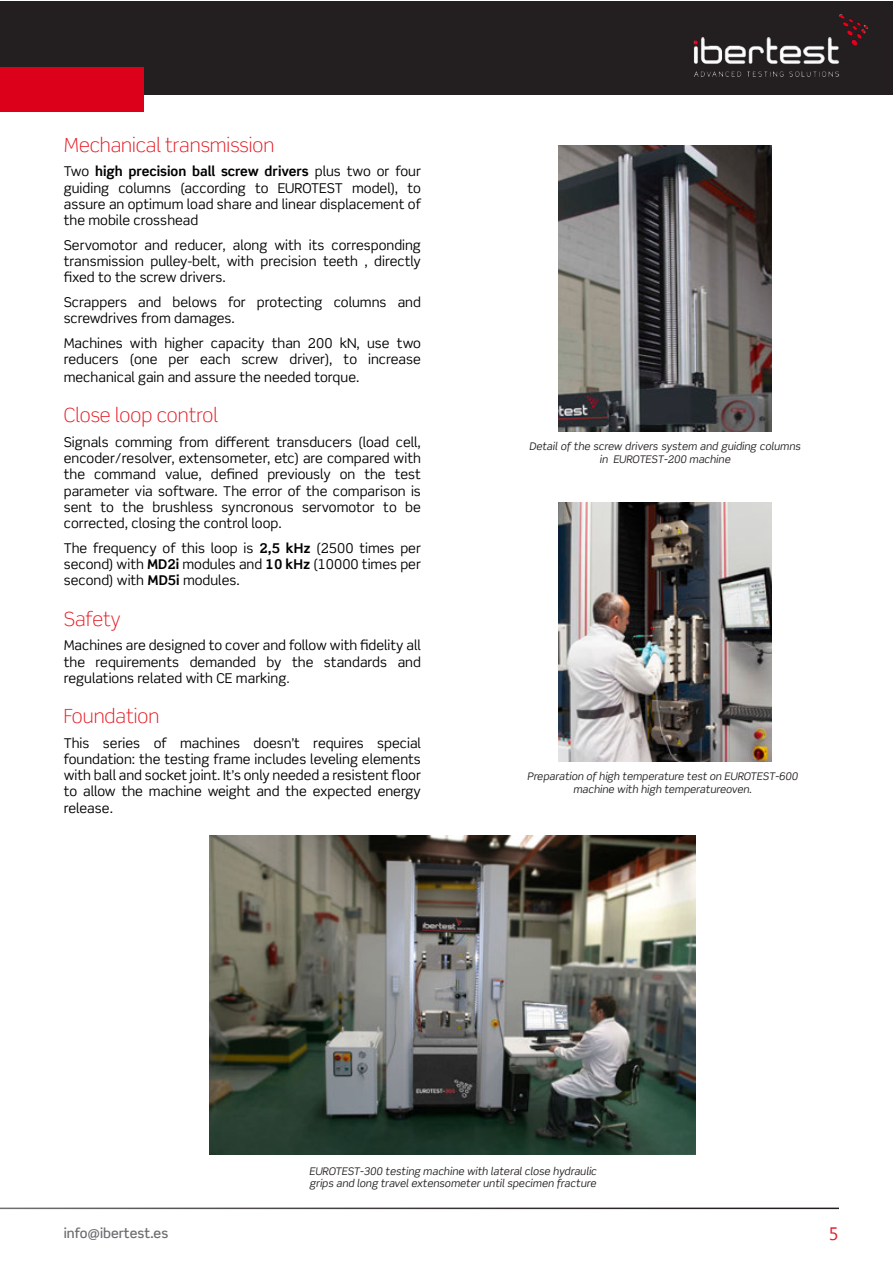
<style>
.page{position:relative;width:893px;height:1263px;background:#fff}
.page>*{position:absolute;margin:0;border:0;box-sizing:border-box;transform-origin:0 0}
.t1{font:300 19.5px "Scene Std";color:#e51a23}
.t2{font:18px "Myanmar Text";color:#e51a23}
.t3{font:13.5px/16.2px "Scene Std";color:#000;text-align:justify}
.t4{font:500 13.5px "Scene Std";color:#6c6d70}
.t5{font:italic 10.5px/12.6px "Scene Std";color:#231f20;text-align:center}
.s1{font-weight:700}
.s2{color:#231f20}
</style>
<div class="page">
<div style="left:0;top:1px;width:893px;height:94px;background:#231f20"></div>
<hr style="left:0;top:1207px;width:839px;height:2px;background:#231f20">
<img style="left:693px;top:14px;width:175px;height:63px">
<div style="left:0;top:67px;width:144px;height:45px;background:#dc001b"></div>
<img style="left:558px;top:146px;width:214px;height:286px">
<img style="left:558px;top:503px;width:213px;height:258px">
<img style="left:210px;top:835px;width:486px;height:319px">
<h1 class="t1" style="left:64px;top:133px;width:212px">Mechanical transmission</h1>
<p class="t3" style="left:64px;top:163px;width:359px">Two <span class="s1">high precision ball screw drivers</span> plus two or four guiding columns (according to EUROTEST model), to assure an optimum load share and linear displacement of the mobile crosshead</p>
<p class="t3" style="left:64px;top:237px;width:359px">Servomotor and reducer, along with its corresponding transmission pulley-belt, with precision teeth , directly fixed to the screw drivers.</p>
<p class="t3" style="left:64px;top:294px;width:359px">Scrappers and belows for protecting columns and screwdrives from damages.</p>
<p class="t3" style="left:64px;top:335px;width:359px">Machines with higher capacity than 200 kN, use two reducers (one per each screw driver), to increase</p>
<p class="t3" style="left:64px;top:369px;width:297px">mechanical gain and assure the needed torque.</p>
<h1 class="t1" style="left:64px;top:404px;width:155px">Close loop control</h1>
<p class="t3" style="left:64px;top:434px;width:359px">Signals comming from different transducers (load cell, encoder/resolver, extensometer, etc) are compared with the command value, defined previously on the test parameter via software. The error of the comparison is sent to the brushless syncronous servomotor to be corrected, closing the control loop.</p>
<p class="t3" style="left:64px;top:540px;width:359px">The frequency of this loop is <span class="s1">2,5 kHz</span> (2500 times per second) with <span class="s1">MD2i</span> modules and <span class="s1">10 kHz</span> (10000 times per second) with <span class="s1">MD5i</span> modules.</p>
<h1 class="t1" style="left:64px;top:607px;width:58px">Safety</h1>
<p class="t3" style="left:64px;top:637px;width:359px">Machines are designed to cover and follow with fidelity all the requirements demanded by the standards and regulations related with CE marking<span class="s2">.</span></p>
<h1 class="t1" style="left:64px;top:704px;width:97px">Foundation</h1>
<p class="t3" style="left:64px;top:735px;width:359px">This series of machines doesn’t requires special foundation: the testing frame includes leveling elements with ball and socket joint. It’s only needed a resistent floor to allow the machine weight and the expected energy release.</p>
<p class="t5" style="left:529px;top:440px;width:273px">Detail of the screw drivers system and guiding columns in EUROTEST-200 machine</p>
<p class="t5" style="left:527px;top:770px;width:272px">Preparation of high temperature test on EUROTEST-600 machine with high temperatureoven.</p>
<p class="t5" style="left:309px;top:1164px;width:289px;text-align:left">EUROTEST-300 testing machine with lateral close hydraulic grips and long travel extensometer until specimen fracture</p>
<p class="t4" style="left:64px;top:1225px;width:106px">info@ibertest.es</p>
<h2 class="t2" style="left:829px;top:1223px;width:11px">5</h2>
</div>
